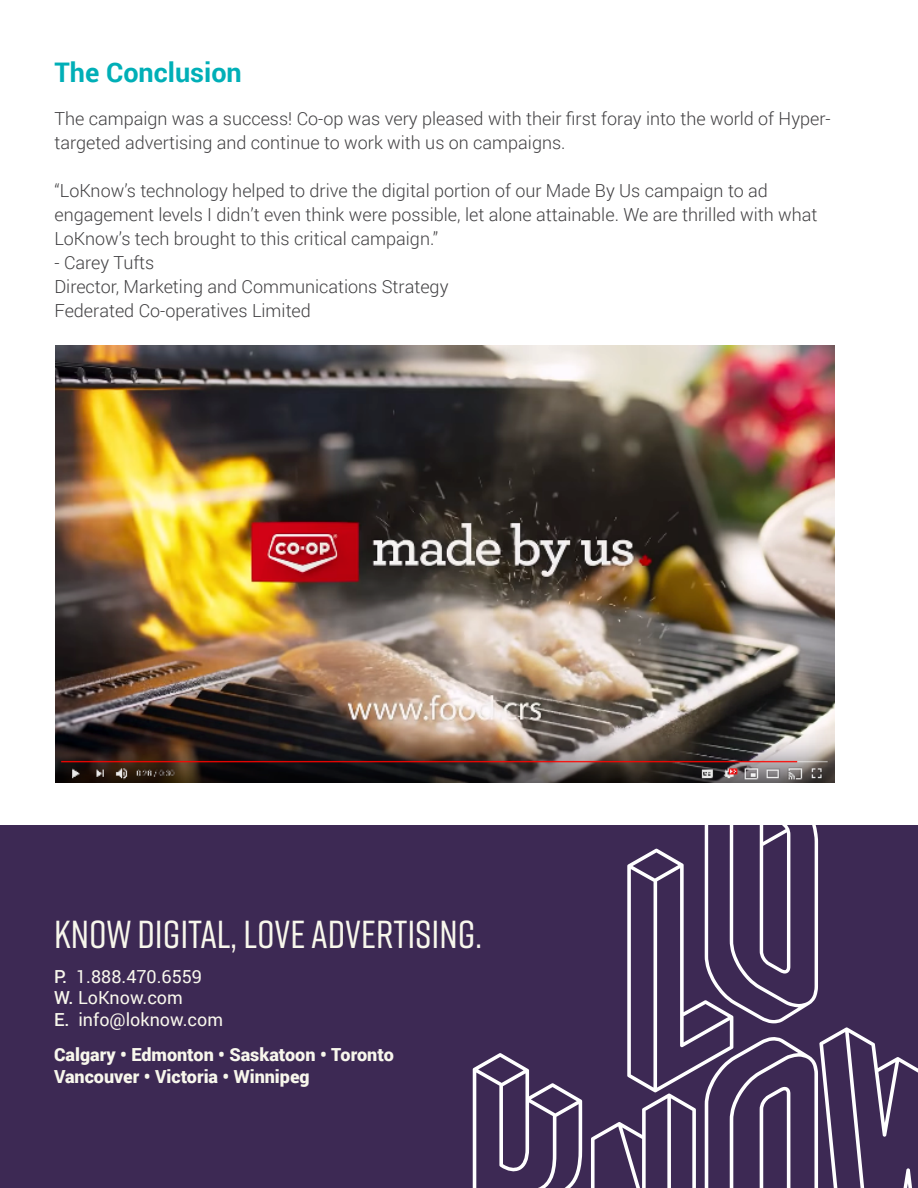
<style>
.page{position:relative;width:918px;height:1188px;background:#fff}
.page>*{position:absolute;margin:0;border:0;box-sizing:border-box;transform-origin:0 0}
.t1{font:500 39px "Rift";color:#f8f7ec}
.t2{font:700 27px "Roboto";color:#00afb7}
.t3{font:300 18px/24px "Roboto";color:#414042}
.t4{font:900 18px/21.6px "Roboto";color:#f8f7ec}
.t5{font:18px/21.6px "Roboto";color:#f8f7ec}
.s1{font-weight:500}
</style>
<div class="page">
<div style="left:0;top:825px;width:918px;height:363px;background:#3d2954"></div>
<svg style="left:473px;top:1053px;width:109px;height:135px"></svg>
<svg style="left:591px;top:825px;width:327px;height:363px"></svg>
<img style="left:55px;top:346px;width:779px;height:436px">
<h2 class="t2" style="left:54px;top:53px;width:189px">The Conclusion</h2>
<p class="t3" style="left:54px;top:106px;width:778px">The campaign was a success! Co-op was very pleased with their first foray into the world of Hyper&shy;targeted advertising and continue to work with us on campaigns.</p>
<p class="t3" style="left:54px;top:178px;width:765px">“LoKnow’s technology helped to drive the digital portion of our Made By Us campaign to ad engagement levels I didn’t even think were possible, let alone attainable. We are thrilled with what<br>LoKnow’s tech brought to this critical campaign.”</p>
<p class="t3" style="left:54px;top:250px;width:396px">- Carey Tufts<br>Director, Marketing and Communications Strategy<br>Federated Co-operatives Limited</p>
<h1 class="t1" style="left:54px;top:906px;width:429px">KNOW DIGITAL, LOVE ADVERTISING.</h1>
<p class="t5" style="left:54px;top:965px;width:171px"><span class="s1">P.</span> 1.888.470.6559<br><span class="s1">W.</span> LoKnow.com<br><span class="s1">E.</span> info@loknow.com</p>
<p class="t4" style="left:54px;top:1043px;width:341px">Calgary • Edmonton • Saskatoon • Toronto<br>Vancouver • Victoria • Winnipeg</p>
</div>
